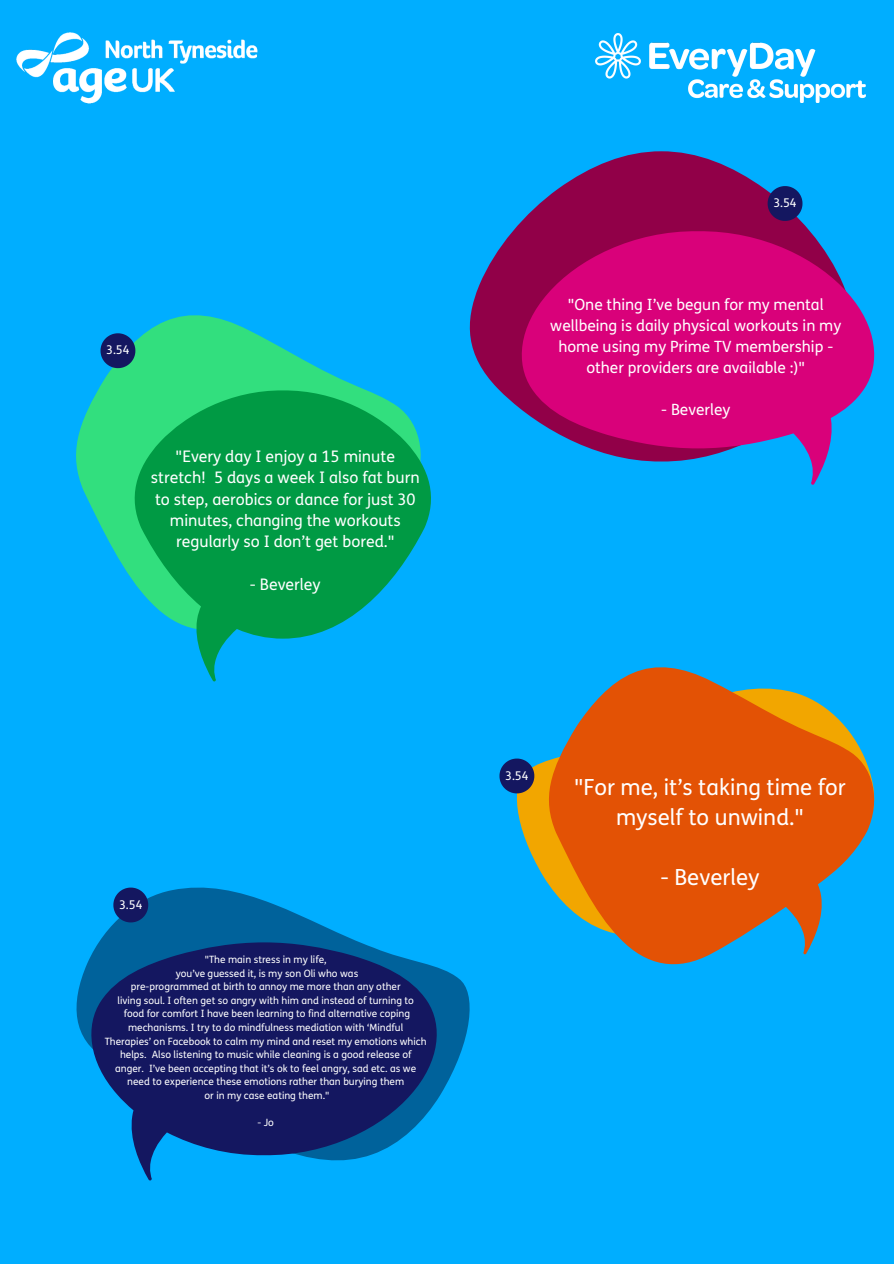
<style>
.page{position:relative;width:894px;height:1264px;background:#fff}
.page>*{position:absolute;margin:0;border:0;box-sizing:border-box;transform-origin:0 0}
.t1{font:22.2px/30px "FS Me";color:#fff;text-align:center}
.t2{font:15.9px/21.5px "FS Me";color:#fff;text-align:center}
.t3{font:15.45px/21px "FS Me";color:#fff;text-align:center}
.t4{font:12px "FS Me";color:#fff}
.t5{font:10.05px/13.5px "FS Me";color:#fff;text-align:center}
</style>
<div class="page">
<div style="left:0;top:0;width:893px;height:1263px;background:#00aeff"></div>
<svg style="left:76px;top:315px;width:290px;height:259px;fill:#32df7e"></svg>
<svg style="left:128px;top:390px;width:303px;height:291px;fill:#009a44"></svg>
<svg style="left:100px;top:333px;width:35px;height:35px"></svg>
<svg style="left:516px;top:763px;width:25px;height:110px;fill:#f2a600"></svg>
<svg style="left:541px;top:667px;width:332px;height:297px;fill:#e35205"></svg>
<svg style="left:469px;top:151px;width:340px;height:254px;fill:#910048"></svg>
<svg style="left:515px;top:230px;width:359px;height:255px;fill:#d9017a"></svg>
<svg style="left:76px;top:887px;width:393px;height:203px"></svg>
<svg style="left:85px;top:942px;width:358px;height:238px;fill:#141760"></svg>
<svg style="left:113px;top:887px;width:35px;height:35px"></svg>
<svg style="left:767px;top:186px;width:35px;height:35px"></svg>
<svg style="left:499px;top:758px;width:35px;height:35px"></svg>
<img style="left:595px;top:33px;width:270px;height:69px">
<img style="left:16px;top:32px;width:242px;height:72px">
<p class="t4" style="left:106px;top:343px;width:25px">3.54</p>
<h2 class="t2" style="left:151px;top:446px;width:270px">"Every day I enjoy a 15 minute stretch! 5 days a week I also fat burn to step, aerobics or dance for just 30 minutes, changing the workouts regularly so I don’t get bored."</h2>
<h2 class="t2" style="left:250px;top:574px;width:72px">- Beverley</h2>
<p class="t4" style="left:119px;top:897px;width:25px">3.54</p>
<p class="t5" style="left:105px;top:953px;width:323px">"The main stress in my life,<br>you’ve guessed it, is my son Oli who was<br>pre-programmed at birth to annoy me more than any other<br>living soul. I often get so angry with him and instead of turning to<br>food for comfort I have been learning to find alternative coping mechanisms. I try to do mindfulness mediation with ‘Mindful Therapies’ on Facebook to calm my mind and reset my emotions which helps. Also listening to music while cleaning is a good release of anger. I’ve been accepting that it’s ok to feel angry, sad etc. as we need to experience these emotions rather than burying them<br>or in my case eating them."</p>
<p class="t5" style="left:257px;top:1115px;width:18px">- Jo</p>
<p class="t4" style="left:773px;top:196px;width:25px">3.54</p>
<h3 class="t3" style="left:550px;top:294px;width:292px">"One thing I’ve begun for my mental wellbeing is daily physical workouts in my home using my Prime TV membership - other providers are available :)"</h3>
<h3 class="t3" style="left:661px;top:399px;width:70px">- Beverley</h3>
<p class="t4" style="left:505px;top:768px;width:25px">3.54</p>
<h1 class="t1" style="left:574px;top:772px;width:273px">"For me, it’s taking time for myself to unwind."</h1>
<h1 class="t1" style="left:660px;top:862px;width:100px">- Beverley</h1>
</div>
